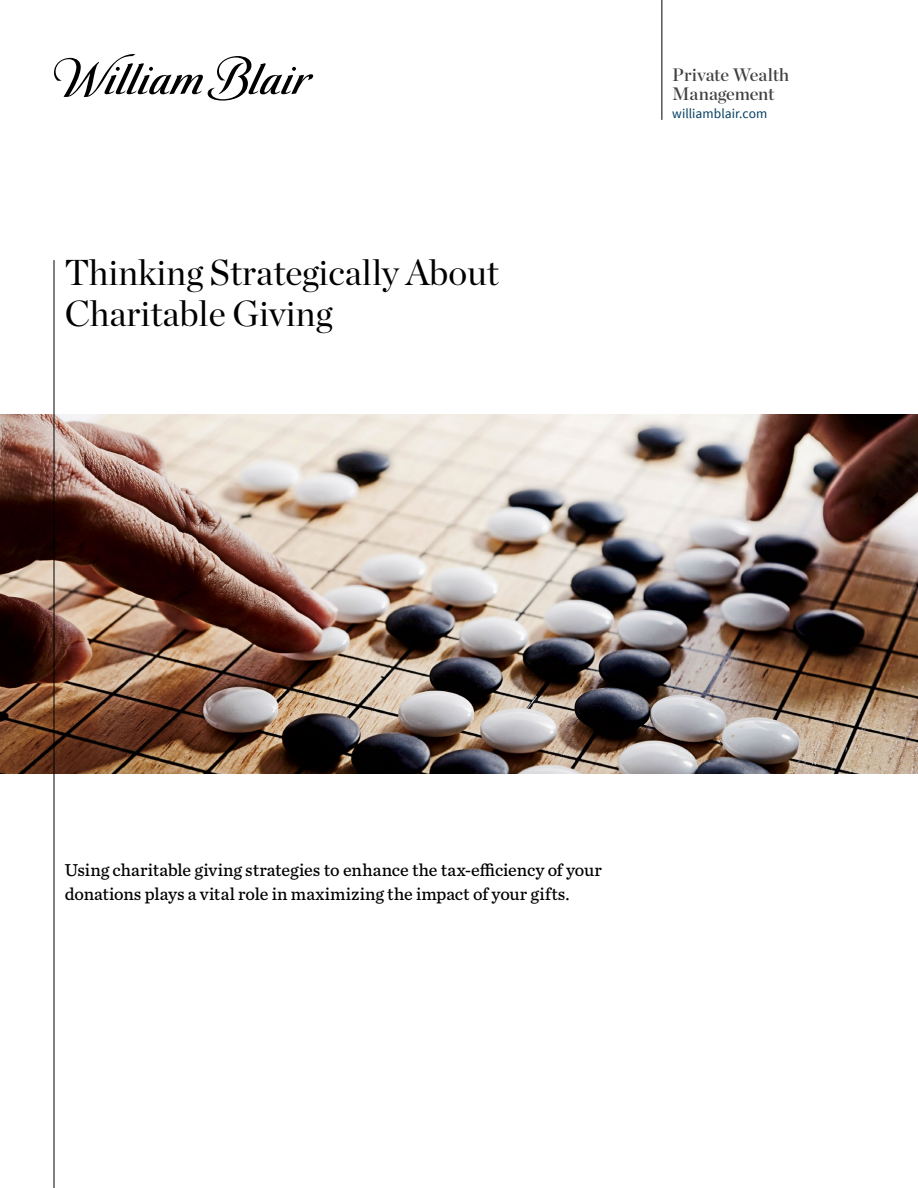
<style>
.page{position:relative;width:918px;height:1188px;background:#fff}
.page>*{position:absolute;margin:0;border:0;box-sizing:border-box;transform-origin:0 0}
.t1{font:36px/40.5px "Chronicle Display";color:#000}
.t2{font:18px/24px "Chronicle Text G4";color:#000}
.t3{font:18px/19.5px "Chronicle Display Semi";letter-spacing:-.005em;color:#414042}
.t4{font:13.5px "Source Sans Pro";color:#003d60}
</style>
<div class="page">
<img style="left:0;top:414px;width:918px;height:360px">
<svg style="left:54px;top:54px;width:259px;height:47px"></svg>
<hr style="left:54px;top:260px;width:1px;height:928px;background:#000">
<hr style="left:662px;top:0;width:1px;height:120px;background:#000">
<h1 class="t1" style="left:65px;top:250px;width:435px">Thinking Strategically About<br>Charitable Giving</h1>
<p class="t3" style="left:672px;top:64px;width:119px">Private Wealth<br>Management</p>
<p class="t4" style="left:672px;top:106px;width:97px">williamblair.com</p>
<p class="t2" style="left:65px;top:857px;width:539px">Using charitable giving strategies to enhance the tax-efficiency of your donations plays a vital role in maximizing the impact of your gifts.</p>
</div>
